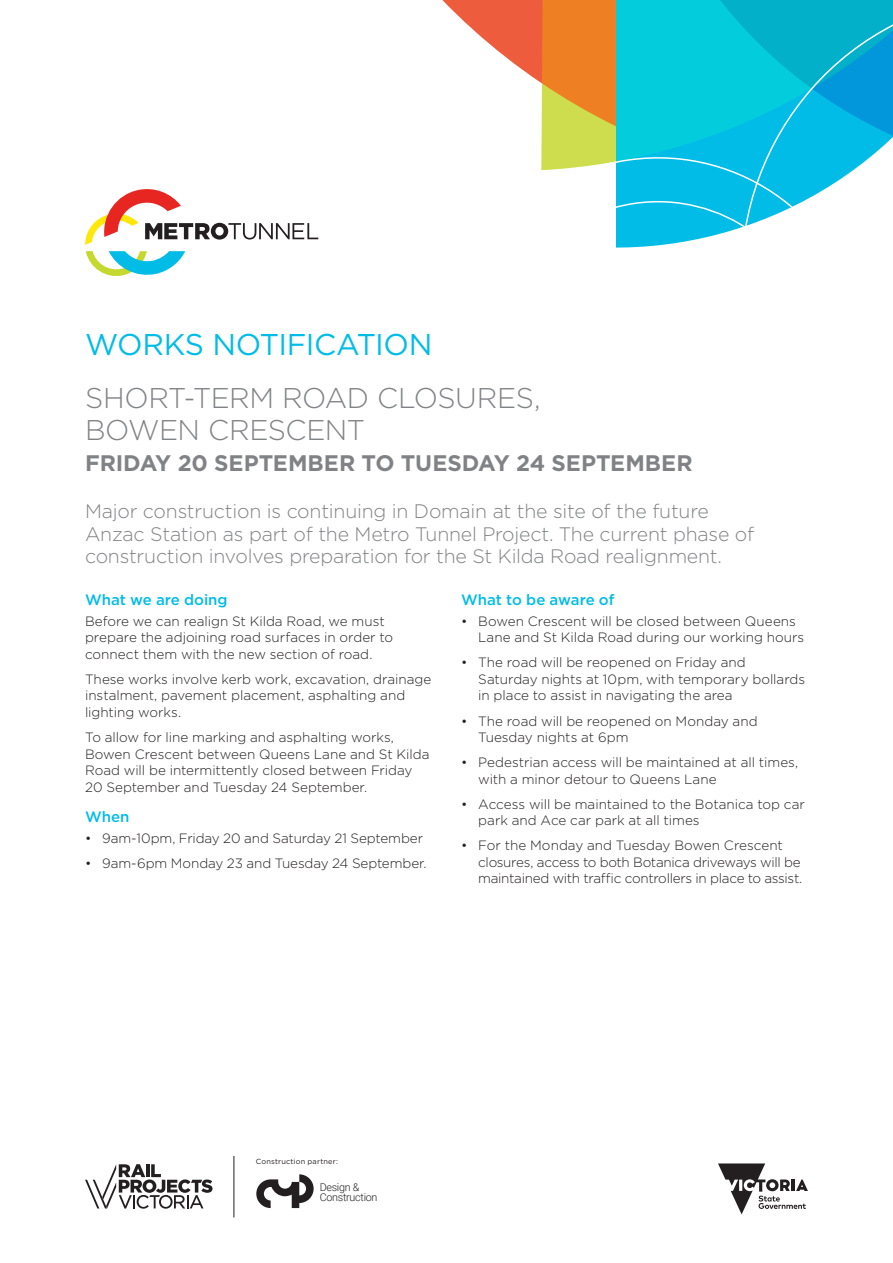
<style>
.page{position:relative;width:893px;height:1263px;background:#fff}
.page>*{position:absolute;margin:0;border:0;box-sizing:border-box;transform-origin:0 0}
.t1{font:30px "Gotham";letter-spacing:-.015em;color:#02bce8}
.t2{font:300 28.5px/31.5px "Gotham";letter-spacing:-.015em;color:#808285}
.DATE{font:700 22.5px "Gotham";letter-spacing:-.005em;color:#808285}
.INTRO{font:300 19.5px/22.5px "Gotham";letter-spacing:-.01em;color:#808285}
.t3{font:500 15px "Gotham";color:#02bce8}
.BODY_COPY{font:300 13.5px/16.5px "Gotham";letter-spacing:-.005em;color:#231f20}
.t4{font:300 10.8px/10.5px "Roboto";letter-spacing:-.025em;color:#231f20}
.t5{font:7.35px "Gotham";letter-spacing:.025em;color:#231f20}
</style>
<div class="page">
<svg style="left:85px;top:189px;width:233px;height:56px"></svg>
<svg style="left:86px;top:251px;width:99px;height:25px"></svg>
<svg style="left:442px;top:0;width:99px;height:83px"></svg>
<svg style="left:541px;top:0;width:166px;height:144px;background:#69b48d"></svg>
<svg style="left:541px;top:144px;width:166px;height:104px"></svg>
<svg style="left:707px;top:0;width:186px;height:237px"></svg>
<svg style="left:718px;top:1163px;width:90px;height:51px"></svg>
<hr style="left:233px;top:1156px;width:1px;height:61px;background:#231f20">
<svg style="left:85px;top:1164px;width:127px;height:45px"></svg>
<svg style="left:256px;top:1174px;width:58px;height:34px"></svg>
<h1 class="t1" style="left:85px;top:325px;width:349px">WORKS NOTIFICATION</h1>
<h2 class="t2" style="left:85px;top:381px;width:457px">SHORT-TERM ROAD CLOSURES,<br>BOWEN CRESCENT</h2>
<p class="DATE" style="left:85px;top:448px;width:609px">FRIDAY 20 SEPTEMBER TO TUESDAY 24 SEPTEMBER</p>
<p class="INTRO" style="left:85px;top:499px;width:671px">Major construction is continuing in Domain at the site of the future<br>Anzac Station as part of the Metro Tunnel Project. The current phase of construction involves preparation for the St Kilda Road realignment.</p>
<h3 class="t3" style="left:85px;top:590px;width:144px">What we are doing</h3>
<p class="BODY_COPY" style="left:85px;top:613px;width:310px">Before we can realign St Kilda Road, we must prepare the adjoining road surfaces in order to connect them with the new section of road.</p>
<p class="BODY_COPY" style="left:85px;top:671px;width:348px">These works involve kerb work, excavation, drainage instalment, pavement placement, asphalting and lighting works.</p>
<p class="BODY_COPY" style="left:85px;top:729px;width:346px">To allow for line marking and asphalting works, Bowen Crescent between Queens Lane and St Kilda Road will be intermittently closed between Friday 20 September and Tuesday 24 September.</p>
<h3 class="t3" style="left:85px;top:807px;width:46px">When</h3>
<p class="BODY_COPY" style="left:85px;top:830px;width:340px">• 9am-10pm, Friday 20 and Saturday 21 September</p>
<p class="BODY_COPY" style="left:85px;top:855px;width:343px">• 9am-6pm Monday 23 and Tuesday 24 September.</p>
<h3 class="t3" style="left:461px;top:590px;width:155px">What to be aware of</h3>
<p class="BODY_COPY" style="left:478px;top:613px;width:328px;text-indent:-17px">• Bowen Crescent will be closed between Queens<br>Lane and St Kilda Road during our working hours</p>
<p class="BODY_COPY" style="left:478px;top:654px;width:328px;text-indent:-17px">• The road will be reopened on Friday and<br>Saturday nights at 10pm, with temporary bollards in place to assist in navigating the area</p>
<p class="BODY_COPY" style="left:478px;top:712px;width:281px;text-indent:-17px">• The road will be reopened on Monday and<br>Tuesday nights at 6pm</p>
<p class="BODY_COPY" style="left:478px;top:754px;width:322px;text-indent:-17px">• Pedestrian access will be maintained at all times, with a minor detour to Queens Lane</p>
<p class="BODY_COPY" style="left:478px;top:795px;width:328px;text-indent:-17px">• Access will be maintained to the Botanica top car park and Ace car park at all times</p>
<p class="BODY_COPY" style="left:478px;top:837px;width:326px;text-indent:-17px">• For the Monday and Tuesday Bowen Crescent closures, access to both Botanica driveways will be maintained with traffic controllers in place to assist.</p>
<p class="t5" style="left:256px;top:1157px;width:84px">Construction partner:</p>
<p class="t4" style="left:320px;top:1181px;width:59px">Design &amp;<br>Construction</p>
</div>
